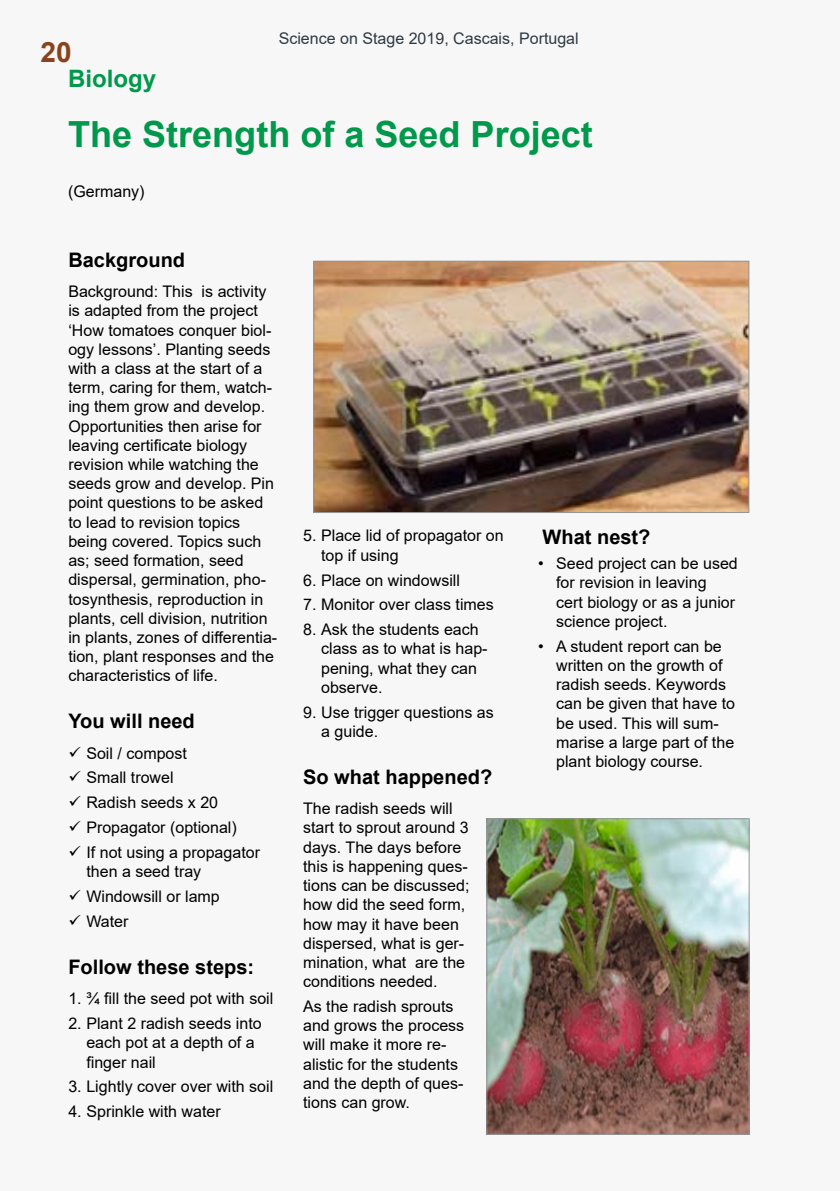
<style>
.page{position:relative;width:840px;height:1191px;background:#fff}
.page>*{position:absolute;margin:0;border:0;box-sizing:border-box;transform-origin:0 0}
.t1{font:700 36px "Arial";color:#00984a}
.t2{font:700 28px "Arial";color:#89431c}
.t3{font:700 24px "Arial";color:#00984a}
.t4{font:700 20px "Arial";color:#000}
.t5{font:16px/19.2px "Arial";color:#000}
.t6{font:16px "Arial";color:#2e3b42}
</style>
<div class="page">
<div style="left:0;top:0;width:839px;height:68px;background:#f7f7f7"></div>
<div style="left:0;top:68px;width:839px;height:1123px;background:#f7f7f7"></div>
<img style="left:315px;top:263px;width:431px;height:248px">
<div style="left:313px;top:261px;width:435px;height:252px;border:1px solid #939598"></div>
<img style="left:488px;top:820px;width:259px;height:312px">
<div style="left:486px;top:818px;width:263px;height:316px;border:1px solid #939598"></div>
<p class="t6" style="left:278px;top:27px;width:301px">Science on Stage 2019, Cascais, Portugal</p>
<h2 class="t2" style="left:40px;top:32px;width:33px">20</h2>
<h3 class="t3" style="left:68px;top:62px;width:90px">Biology</h3>
<h1 class="t1" style="left:68px;top:109px;width:526px">The Strength of a Seed Project</h1>
<p class="t5" style="left:68px;top:181px;width:78px">(Germany)</p>
<p class="t4" style="left:68px;top:245px;width:118px">Background</p>
<p class="t5" style="left:68px;top:282px;width:210px">Background: This is activity is adapted from the project ‘How tomatoes conquer biol&shy;ogy lessons’. Planting seeds with a class at the start of a term, caring for them, watch&shy;ing them grow and develop.<br>Opportunities then arise for leaving certificate biology revision while watching the seeds grow and develop. Pin point questions to be asked to lead to revision topics being covered. Topics such as; seed formation, seed dispersal, germination, pho&shy;tosynthesis, reproduction in plants, cell division, nutrition in plants, zones of differentia&shy;tion, plant responses and the characteristics of life.</p>
<p class="t4" style="left:68px;top:707px;width:128px">You will need</p>
<p class="t5" style="left:86px;top:740px;width:175px;line-height:24.8px">Soil / compost<br>Small trowel<br>Radish seeds x 20<br>Propagator (optional)<br>If not using a propagator</p>
<p class="t5" style="left:86px;top:859px;width:135px;line-height:24.8px">then a seed tray<br>Windowsill or lamp<br>Water</p>
<p class="t4" style="left:68px;top:952px;width:187px">Follow these steps:</p>
<p class="t5" style="left:68px;top:989px;width:206px">1. ¾ fill the seed pot with soil</p>
<p class="t5" style="left:86px;top:1013px;width:177px;text-indent:-18px">2. Plant 2 radish seeds into each pot at a depth of a finger nail</p>
<p class="t5" style="left:68px;top:1077px;width:206px">3. Lightly cover over with soil</p>
<p class="t5" style="left:68px;top:1102px;width:154px">4. Sprinkle with water</p>
<p class="t5" style="left:321px;top:526px;width:184px;text-indent:-18px">5. Place lid of propagator on top if using</p>
<p class="t5" style="left:303px;top:570px;width:158px">6. Place on windowsill</p>
<p class="t5" style="left:303px;top:595px;width:192px">7. Monitor over class times</p>
<p class="t5" style="left:321px;top:620px;width:168px;text-indent:-18px">8. Ask the students each class as to what is hap&shy;pening, what they can observe.</p>
<p class="t5" style="left:321px;top:702px;width:174px;text-indent:-18px">9. Use trigger questions as a guide.</p>
<p class="t4" style="left:303px;top:762px;width:190px">So what happened?</p>
<p class="t5" style="left:303px;top:799px;width:168px">The radish seeds will start to sprout around 3 days. The days before this is happening ques&shy;tions can be discussed; how did the seed form, how may it have been dispersed, what is ger&shy;mination, what are the conditions needed.</p>
<p class="t5" style="left:303px;top:996px;width:162px">As the radish sprouts and grows the process will make it more re&shy;alistic for the students and the depth of ques&shy;tions can grow.</p>
<p class="t4" style="left:542px;top:523px;width:109px">What nest?</p>
<p class="t5" style="left:556px;top:554px;width:183px;text-indent:-18px">• Seed project can be used for revision in leaving<br>cert biology or as a junior science project.</p>
<p class="t5" style="left:556px;top:636px;width:180px;text-indent:-18px">• A student report can be written on the growth of radish seeds. Keywords can be given that have to be used. This will sum&shy;marise a large part of the plant biology course.</p>
</div>
